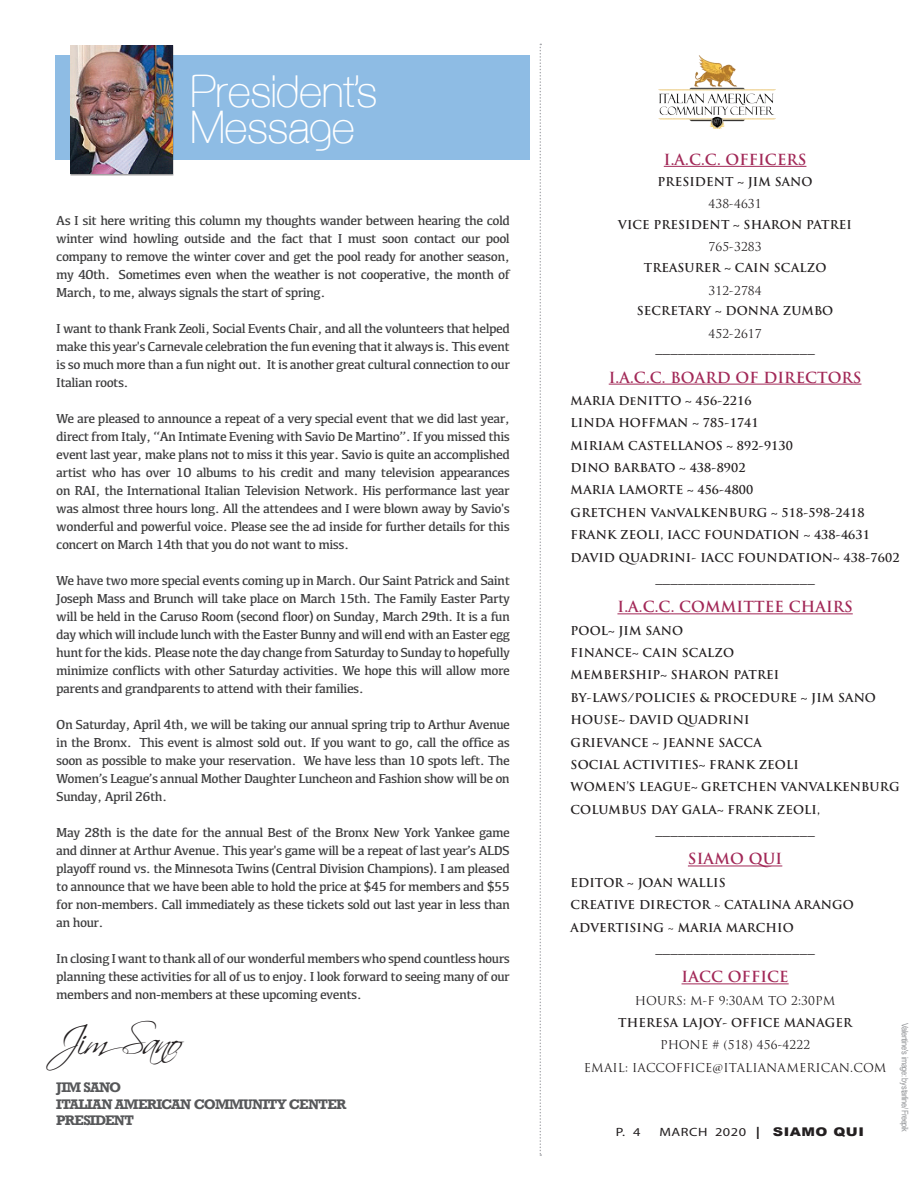
<style>
.page{position:relative;width:918px;height:1188px;background:#fff}
.page>*{position:absolute;margin:0;border:0;box-sizing:border-box;transform-origin:0 0}
.t1{font:45px/36px "Aovel Sans";color:#fff}
.t2{font:39.3px "Scriptina";letter-spacing:-.08em;color:#231f20}
.t3{font:700 14.85px "Trajan Pro";color:#231f20}
.t4{font:700 14.85px "Trajan Pro";letter-spacing:.01em;color:#a22857}
.t5{font:13.5px/18px "Kefa";letter-spacing:-.04em;color:#3e3e3f;text-align:justify}
.t6{font:700 13.05px "Rockwell";letter-spacing:-.05em;color:#57585a}
.t7{font:700 12px "Trajan Pro";letter-spacing:.01em;color:#231f20}
.t8{font:12px "Trajan Pro";letter-spacing:.01em;color:#231f20}
.t9{font:12px "Myriad Pro";letter-spacing:.035em;color:#231f20;scale:1.2 1}
.t10{font:9px "Arial Narrow";letter-spacing:-.05em;color:#939598}
.s1{font-weight:400}
.s2{font-size:18px}
.s3{font-family:"Arial";font-weight:900}
</style>
<div class="page">
<hr style="left:664px;top:166px;width:142px;height:1px;background:#a22857">
<hr style="left:609px;top:384px;width:252px;height:1px;background:#a22857">
<hr style="left:617px;top:613px;width:236px;height:1px;background:#a22857">
<hr style="left:688px;top:866px;width:94px;height:1px;background:#a22857">
<hr style="left:682px;top:984px;width:107px;height:1px;background:#a22857">
<svg style="left:540px;top:44px;width:1px;height:1112px"></svg>
<div style="left:56px;top:56px;width:474px;height:104px;background:#8ebce4"></div>
<div style="left:71px;top:45px;width:103px;height:131px;background:#231f20;opacity:.45"></div>
<img style="left:70px;top:45px;width:102px;height:129px">
<img style="left:658px;top:56px;width:118px;height:72px">
<p class="t1" style="left:191px;top:73px;width:188px">President’s<br>Message</p>
<p class="t4" style="left:664px;top:150px;width:144px">I.A.C.C. OFFICERS</p>
<p class="t7" style="left:658px;top:174px;width:156px">PRESIDENT ~ JIM SANO</p>
<p class="t8" style="left:709px;top:196px;width:55px">438-4631</p>
<p class="t7" style="left:618px;top:217px;width:235px">VICE PRESIDENT ~ SHARON PATREI</p>
<p class="t8" style="left:709px;top:239px;width:55px">765-3283</p>
<p class="t7" style="left:644px;top:260px;width:184px">TREASURER ~ CAIN SCALZO</p>
<p class="t8" style="left:709px;top:283px;width:55px">312-2784</p>
<p class="t7" style="left:637px;top:304px;width:198px">SECRETARY ~ DONNA ZUMBO</p>
<p class="t8" style="left:709px;top:326px;width:55px">452-2617</p>
<p class="t3" style="left:655px;top:338px;width:161px">_____________________</p>
<p class="t4" style="left:609px;top:368px;width:254px">I.A.C.C. BOARD OF DIRECTORS</p>
<p class="t7" style="left:571px;top:393px;width:182px">MARIA DeNITTO ~ 456-2216</p>
<p class="t7" style="left:571px;top:416px;width:190px">LINDA HOFFMAN ~ 785-1741</p>
<p class="t7" style="left:571px;top:438px;width:224px">MIRIAM CASTELLANOS ~ 892-9130</p>
<p class="t7" style="left:571px;top:460px;width:177px">DINO BARBATO ~ 438-8902</p>
<p class="t7" style="left:571px;top:483px;width:184px">MARIA LAMORTE ~ 456-4800</p>
<p class="t7" style="left:571px;top:505px;width:295px">GRETCHEN VanVALKENBURG ~ 518-598-2418</p>
<p class="t7" style="left:571px;top:527px;width:301px">FRANK ZEOLI, IACC FOUNDATION ~ 438-4631</p>
<p class="t7" style="left:571px;top:550px;width:330px">DAVID QUADRINI- IACC FOUNDATION~ 438-7602</p>
<p class="t3" style="left:655px;top:568px;width:161px">_____________________</p>
<p class="t4" style="left:617px;top:598px;width:237px">I.A.C.C. COMMITTEE CHAIRS</p>
<p class="t7" style="left:571px;top:623px;width:114px">POOL~ JIM SANO</p>
<p class="t7" style="left:571px;top:645px;width:165px">FINANCE~ CAIN SCALZO</p>
<p class="t7" style="left:571px;top:668px;width:210px">MEMBERSHIP~ SHARON PATREI</p>
<p class="t7" style="left:571px;top:690px;width:307px">BY-LAWS/POLICIES &amp; PROCEDURE ~ JIM SANO</p>
<p class="t7" style="left:571px;top:712px;width:180px">HOUSE~ DAVID QUADRINI</p>
<p class="t7" style="left:571px;top:735px;width:193px">GRIEVANCE ~ JEANNE SACCA</p>
<p class="t7" style="left:571px;top:757px;width:230px">SOCIAL ACTIVITIES~ FRANK ZEOLI</p>
<p class="t7" style="left:571px;top:779px;width:330px">WOMEN’S LEAGUE~ GRETCHEN VANVALKENBURG</p>
<p class="t7" style="left:571px;top:802px;width:251px">COLUMBUS DAY GALA~ FRANK ZEOLI,</p>
<p class="t3" style="left:655px;top:820px;width:161px">_____________________</p>
<p class="t4" style="left:688px;top:850px;width:96px">SIAMO QUI</p>
<p class="t7" style="left:571px;top:875px;width:156px">EDITOR ~ JOAN WALLIS</p>
<p class="t7" style="left:571px;top:897px;width:285px">CREATIVE DIRECTOR <span class="s1">~</span> CATALINA ARANGO</p>
<p class="t7" style="left:571px;top:920px;width:225px">ADVERTISING <span class="s1">~</span> MARIA MARCHIO</p>
<p class="t3" style="left:655px;top:938px;width:161px">_____________________</p>
<p class="t4" style="left:682px;top:968px;width:109px">IACC OFFICE</p>
<p class="t8" style="left:635px;top:993px;width:202px">HOURS: M-F 9:30AM TO 2:30PM</p>
<p class="t7" style="left:618px;top:1015px;width:236px">THERESA LAJOY- OFFICE MANAGER</p>
<p class="t8" style="left:660px;top:1038px;width:152px">PHONE # (518) 456-4222</p>
<p class="t8" style="left:584px;top:1060px;width:304px">EMAIL: IACCOFFICE@ITALIANAMERICAN.COM</p>
<p class="t5" style="left:56px;top:211px;width:455px">As I sit here writing this column my thoughts wander between hearing the cold winter wind howling outside and the fact that I must soon contact our pool company to remove the winter cover and get the pool ready for another season, my 40th. Sometimes even when the weather is not cooperative, the month of March, to me, always signals the start of spring.</p>
<p class="t5" style="left:56px;top:319px;width:455px">I want to thank Frank Zeoli, Social Events Chair, and all the volunteers that helped make this year's Carnevale celebration the fun evening that it always is. This event is so much more than a fun night out. It is another great cultural connection to our Italian roots.</p>
<p class="t5" style="left:56px;top:409px;width:455px">We are pleased to announce a repeat of a very special event that we did last year, direct from Italy, “An Intimate Evening with Savio De Martino”. If you missed this event last year, make plans not to miss it this year. Savio is quite an accomplished artist who has over 10 albums to his credit and many television appearances on RAI, the International Italian Television Network. His performance last year was almost three hours long. All the attendees and I were blown away by Savio's wonderful and powerful voice. Please see the ad inside for further details for this concert on March 14th that you do not want to miss.</p>
<p class="t5" style="left:56px;top:571px;width:455px">We have two more special events coming up in March. Our Saint Patrick and Saint Joseph Mass and Brunch will take place on March 15th. The Family Easter Party will be held in the Caruso Room (second floor) on Sunday, March 29th. It is a fun day which will include lunch with the Easter Bunny and will end with an Easter egg hunt for the kids. Please note the day change from Saturday to Sunday to hopefully minimize conflicts with other Saturday activities. We hope this will allow more parents and grandparents to attend with their families.</p>
<p class="t5" style="left:56px;top:715px;width:455px">On Saturday, April 4th, we will be taking our annual spring trip to Arthur Avenue in the Bronx. This event is almost sold out. If you want to go, call the office as soon as possible to make your reservation. We have less than 10 spots left. The Women’s League’s annual Mother Daughter Luncheon and Fashion show will be on Sunday, April 26th.</p>
<p class="t5" style="left:56px;top:823px;width:455px">May 28th is the date for the annual Best of the Bronx New York Yankee game and dinner at Arthur Avenue. This year's game will be a repeat of last year’s ALDS playoff round vs. the Minnesota Twins (Central Division Champions). I am pleased to announce that we have been able to hold the price at $45 for members and $55 for non-members. Call immediately as these tickets sold out last year in less than an hour.</p>
<p class="t5" style="left:56px;top:949px;width:455px">In closing I want to thank all of our wonderful members who spend countless hours planning these activities for all of us to enjoy. I look forward to seeing many of our members and non-members at these upcoming events.</p>
<p class="t2" style="left:52px;top:1018px;width:130px">JimSano</p>
<p class="t10" style="left:912px;top:1023px;width:110px;rotate:90deg">Valentine's image: by starline/ Freepik</p>
<p class="t6" style="left:56px;top:1079px;width:67px">JIM SANO</p>
<p class="t6" style="left:56px;top:1095px;width:292px">ITALIAN AMERICAN COMMUNITY CENTER</p>
<p class="t6" style="left:56px;top:1112px;width:79px">PRESIDENT</p>
<p class="t9" style="left:616px;top:1125px;width:22px">P. 4</p>
<p class="t9" style="left:660px;top:1125px;width:172px">MARCH 2020 <span class="s2">I</span> <span class="s3">SIAMO QUI</span></p>
</div>
